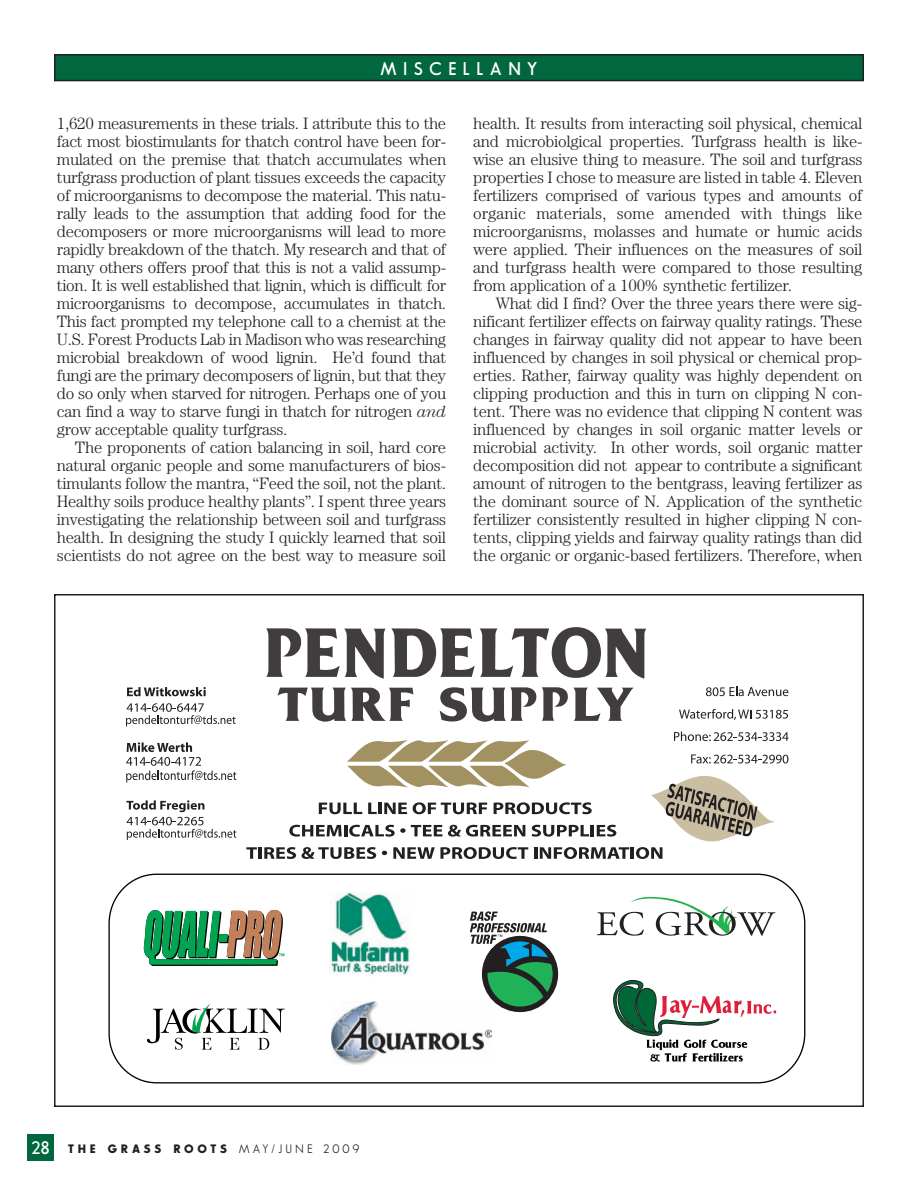
<style>
.page{position:relative;width:918px;height:1188px;background:#fff}
.page>*{position:absolute;margin:0;border:0;box-sizing:border-box;transform-origin:0 0}
.t1{font:600 18px "Sans Serif FLF";letter-spacing:.355em;color:#fff}
.t2{font:300 16.5px "Century";letter-spacing:-.015em;color:#231f20}
.t3{font:700 12px "Sans Serif FLF";letter-spacing:.31em;color:#231f20}
.s1{font-style:italic}
.s2{font-weight:600;font-size:18px;color:#fff}
.s3{font-weight:400}
</style>
<div class="page">
<div style="left:27px;top:1134px;width:27px;height:27px;background:#00673e"></div>
<div style="left:55px;top:55px;width:808px;height:26px;background:#00673e"></div>
<div style="left:54px;top:54px;width:810px;height:27px;border:2px solid #231f20"></div>
<svg style="left:147px;top:1003px;width:138px;height:47px"></svg>
<svg style="left:144px;top:910px;width:140px;height:56px;background:#60976b"></svg>
<svg style="left:470px;top:911px;width:85px;height:98px"></svg>
<svg style="left:613px;top:980px;width:163px;height:82px"></svg>
<svg style="left:440px;top:687px;width:96px;height:35px"></svg>
<svg style="left:542px;top:687px;width:92px;height:34px"></svg>
<svg style="left:266px;top:627px;width:380px;height:52px"></svg>
<svg style="left:278px;top:688px;width:135px;height:34px"></svg>
<div style="left:108px;top:874px;width:697px;height:209px;border:1px solid #000;border-radius:48px"></div>
<svg style="left:127px;top:687px;width:79px;height:9px"></svg>
<svg style="left:706px;top:687px;width:82px;height:9px"></svg>
<svg style="left:679px;top:709px;width:109px;height:11px"></svg>
<svg style="left:246px;top:732px;width:543px;height:127px"></svg>
<svg style="left:126px;top:703px;width:110px;height:23px"></svg>
<svg style="left:126px;top:800px;width:110px;height:40px"></svg>
<svg style="left:597px;top:897px;width:178px;height:39px"></svg>
<img style="left:331px;top:893px;width:80px;height:82px">
<svg style="left:126px;top:742px;width:110px;height:41px"></svg>
<img style="left:332px;top:1002px;width:160px;height:62px">
<p class="t1" style="left:381px;top:61px;width:158px">MISCELLANY</p>
<p class="t2" style="left:57px;top:118px;width:391px">1,620 measurements in these trials. I attribute this to the</p>
<p class="t2" style="left:57px;top:136px;width:391px">fact most biostimulants for thatch control have been for-</p>
<p class="t2" style="left:57px;top:154px;width:391px">mulated on the premise that thatch accumulates when</p>
<p class="t2" style="left:57px;top:172px;width:391px">turfgrass production of plant tissues exceeds the capacity</p>
<p class="t2" style="left:57px;top:190px;width:391px">of microorganisms to decompose the material. This natu-</p>
<p class="t2" style="left:57px;top:208px;width:391px">rally leads to the assumption that adding food for the</p>
<p class="t2" style="left:57px;top:226px;width:391px">decomposers or more microorganisms will lead to more</p>
<p class="t2" style="left:57px;top:244px;width:391px">rapidly breakdown of the thatch. My research and that of</p>
<p class="t2" style="left:57px;top:262px;width:391px">many others offers proof that this is not a valid assump-</p>
<p class="t2" style="left:57px;top:280px;width:391px">tion. It is well established that lignin, which is difficult for</p>
<p class="t2" style="left:57px;top:298px;width:391px">microorganisms to decompose, accumulates in thatch.</p>
<p class="t2" style="left:57px;top:316px;width:391px">This fact prompted my telephone call to a chemist at the</p>
<p class="t2" style="left:57px;top:334px;width:391px">U.S. Forest Products Lab in Madison who was researching</p>
<p class="t2" style="left:57px;top:352px;width:391px">microbial breakdown of wood lignin. He’d found that</p>
<p class="t2" style="left:57px;top:370px;width:391px">fungi are the primary decomposers of lignin, but that they</p>
<p class="t2" style="left:57px;top:388px;width:391px">do so only when starved for nitrogen. Perhaps one of you</p>
<p class="t2" style="left:57px;top:406px;width:391px">can find a way to starve fungi in thatch for nitrogen <span class="s1">and</span></p>
<p class="t2" style="left:57px;top:424px;width:232px">grow acceptable quality turfgrass.</p>
<p class="t2" style="left:75px;top:442px;width:373px">The proponents of cation balancing in soil, hard core</p>
<p class="t2" style="left:57px;top:460px;width:391px">natural organic people and some manufacturers of bios-</p>
<p class="t2" style="left:57px;top:478px;width:391px">timulants follow the mantra, “Feed the soil, not the plant.</p>
<p class="t2" style="left:57px;top:496px;width:391px">Healthy soils produce healthy plants”. I spent three years</p>
<p class="t2" style="left:57px;top:514px;width:391px">investigating the relationship between soil and turfgrass</p>
<p class="t2" style="left:57px;top:532px;width:391px">health. In designing the study I quickly learned that soil</p>
<p class="t2" style="left:57px;top:550px;width:391px">scientists do not agree on the best way to measure soil</p>
<p class="t2" style="left:473px;top:118px;width:391px">health. It results from interacting soil physical, chemical</p>
<p class="t2" style="left:473px;top:136px;width:391px">and microbiolgical properties. Turfgrass health is like-</p>
<p class="t2" style="left:473px;top:154px;width:391px">wise an elusive thing to measure. The soil and turfgrass</p>
<p class="t2" style="left:473px;top:172px;width:391px">properties I chose to measure are listed in table 4. Eleven</p>
<p class="t2" style="left:473px;top:190px;width:391px">fertilizers comprised of various types and amounts of</p>
<p class="t2" style="left:473px;top:208px;width:391px">organic materials, some amended with things like</p>
<p class="t2" style="left:473px;top:226px;width:391px">microorganisms, molasses and humate or humic acids</p>
<p class="t2" style="left:473px;top:244px;width:391px">were applied. Their influences on the measures of soil</p>
<p class="t2" style="left:473px;top:262px;width:391px">and turfgrass health were compared to those resulting</p>
<p class="t2" style="left:473px;top:280px;width:320px">from application of a 100% synthetic fertilizer.</p>
<p class="t2" style="left:496px;top:298px;width:368px">What did I find? Over the three years there were sig-</p>
<p class="t2" style="left:473px;top:316px;width:391px">nificant fertilizer effects on fairway quality ratings. These</p>
<p class="t2" style="left:473px;top:334px;width:391px">changes in fairway quality did not appear to have been</p>
<p class="t2" style="left:473px;top:352px;width:391px">influenced by changes in soil physical or chemical prop-</p>
<p class="t2" style="left:473px;top:370px;width:391px">erties. Rather, fairway quality was highly dependent on</p>
<p class="t2" style="left:473px;top:388px;width:391px">clipping production and this in turn on clipping N con-</p>
<p class="t2" style="left:473px;top:406px;width:391px">tent. There was no evidence that clipping N content was</p>
<p class="t2" style="left:473px;top:424px;width:391px">influenced by changes in soil organic matter levels or</p>
<p class="t2" style="left:473px;top:442px;width:391px">microbial activity. In other words, soil organic matter</p>
<p class="t2" style="left:473px;top:460px;width:391px">decomposition did not appear to contribute a significant</p>
<p class="t2" style="left:473px;top:478px;width:391px">amount of nitrogen to the bentgrass, leaving fertilizer as</p>
<p class="t2" style="left:473px;top:496px;width:391px">the dominant source of N. Application of the synthetic</p>
<p class="t2" style="left:473px;top:514px;width:391px">fertilizer consistently resulted in higher clipping N con-</p>
<p class="t2" style="left:473px;top:532px;width:391px">tents, clipping yields and fairway quality ratings than did</p>
<p class="t2" style="left:473px;top:550px;width:391px">the organic or organic-based fertilizers. Therefore, when</p>
<p class="t3" style="left:31px;top:1144px;width:331px"><span class="s2">28</span> THE GRASS ROOTS <span class="s3">MAY/JUNE 2009</span></p>
</div>
